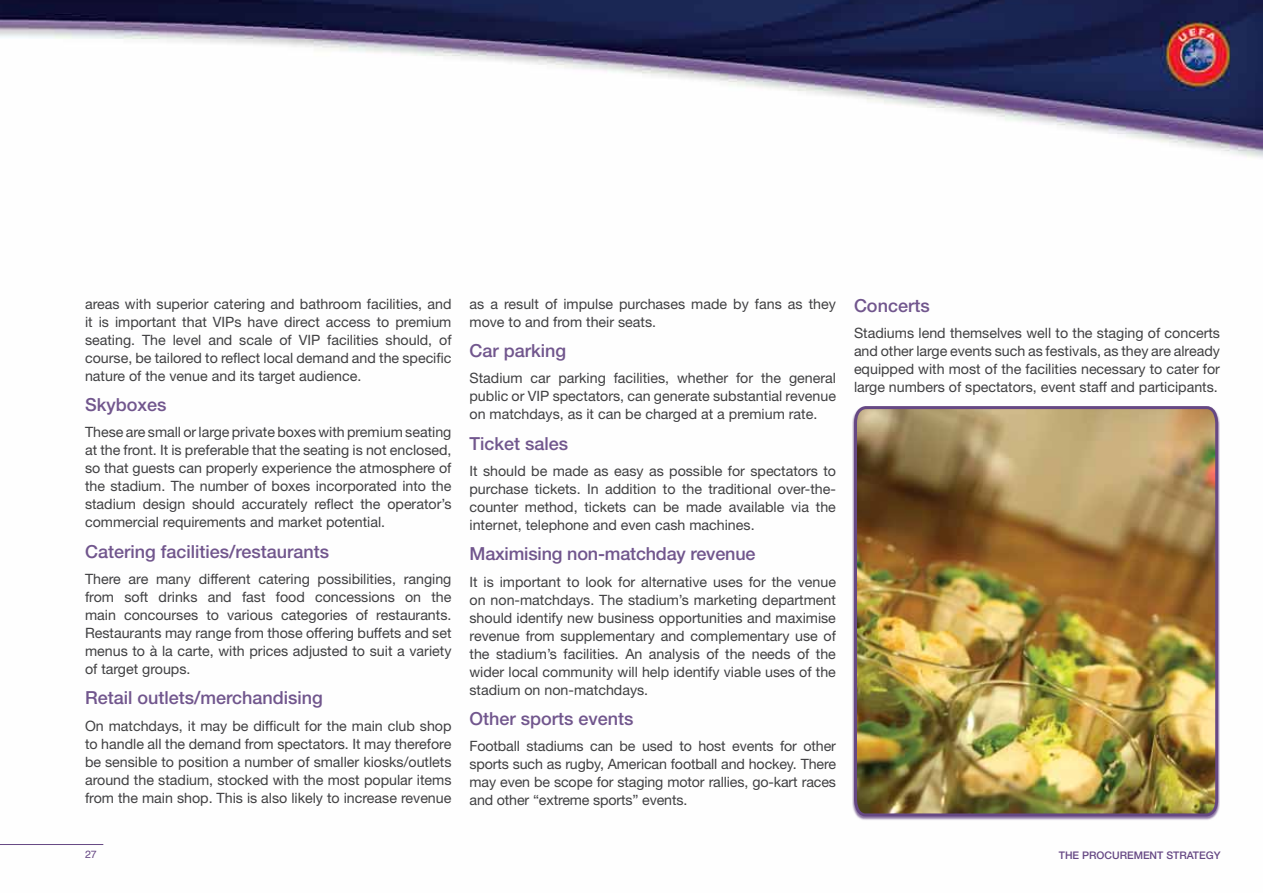
<style>
.page{position:relative;width:1263px;height:893px;background:#fff}
.page>*{position:absolute;margin:0;border:0;box-sizing:border-box;transform-origin:0 0}
.t1{font:500 18px "Helvetica Neue";color:#71568d}
.t2{font:14.25px/18px "Helvetica Neue";color:#404042;text-align:justify}
.t3{font:500 10.5px "Helvetica Neue";color:#664884}
.t4{font:10.5px "Helvetica";color:#664884}
</style>
<div class="page">
<img style="left:0;top:0;width:1263px;height:845px">
<hr style="left:0;top:844px;width:103px;height:1px;background:#664884">
<img style="left:852px;top:405px;width:368px;height:413px">
<p class="t2" style="left:85px;top:295px;width:368px">areas with superior catering and bathroom facilities, and it is important that VIPs have direct access to premium seating. The level and scale of VIP facilities should, of course, be tailored to reflect local demand and the specific nature of the venue and its target audience.</p>
<p class="t1" style="left:85px;top:394px;width:83px">Skyboxes</p>
<p class="t2" style="left:85px;top:423px;width:368px">These are small or large private boxes with premium seating at the front. It is preferable that the seating is not enclosed, so that guests can properly experience the atmosphere of the stadium. The number of boxes incorporated into the stadium design should accurately reflect the operator’s commercial requirements and market potential.</p>
<p class="t1" style="left:85px;top:540px;width:246px">Catering facilities/restaurants</p>
<p class="t2" style="left:85px;top:570px;width:368px">There are many different catering possibilities, ranging from soft drinks and fast food concessions on the main concourses to various categories of restaurants.<br>Restaurants may range from those offering buffets and set menus to à la carte, with prices adjusted to suit a variety of target groups.</p>
<p class="t1" style="left:85px;top:687px;width:239px">Retail outlets/merchandising</p>
<p class="t2" style="left:85px;top:716px;width:368px">On matchdays, it may be difficult for the main club shop to handle all the demand from spectators. It may therefore be sensible to position a number of smaller kiosks/outlets around the stadium, stocked with the most popular items from the main shop. This is also likely to increase revenue</p>
<p class="t4" style="left:85px;top:846px;width:13px">27</p>
<p class="t2" style="left:469px;top:295px;width:368px">as a result of impulse purchases made by fans as they move to and from their seats.</p>
<p class="t1" style="left:469px;top:340px;width:98px">Car parking</p>
<p class="t2" style="left:469px;top:369px;width:368px">Stadium car parking facilities, whether for the general public or VIP spectators, can generate substantial revenue on matchdays, as it can be charged at a premium rate.</p>
<p class="t1" style="left:469px;top:432px;width:100px">Ticket sales</p>
<p class="t2" style="left:469px;top:462px;width:368px">It should be made as easy as possible for spectators to purchase tickets. In addition to the traditional over-the&shy;counter method, tickets can be made available via the internet, telephone and even cash machines.</p>
<p class="t1" style="left:469px;top:543px;width:288px">Maximising non-matchday revenue</p>
<p class="t2" style="left:469px;top:572px;width:368px">It is important to look for alternative uses for the venue on non-matchdays. The stadium’s marketing department should identify new business opportunities and maximise revenue from supplementary and complementary use of the stadium’s facilities. An analysis of the needs of the wider local community will help identify viable uses of the stadium on non-matchdays.</p>
<p class="t1" style="left:469px;top:708px;width:166px">Other sports events</p>
<p class="t2" style="left:469px;top:737px;width:368px">Football stadiums can be used to host events for other sports such as rugby, American football and hockey. There may even be scope for staging motor rallies, go-kart races and other “extreme sports” events.</p>
<p class="t1" style="left:854px;top:295px;width:77px">Concerts</p>
<p class="t2" style="left:854px;top:324px;width:368px">Stadiums lend themselves well to the staging of concerts and other large events such as festivals, as they are already equipped with most of the facilities necessary to cater for large numbers of spectators, event staff and participants.</p>
<p class="t3" style="left:1059px;top:849px;width:163px">THE PROCUREMENT STRATEGY</p>
</div>
